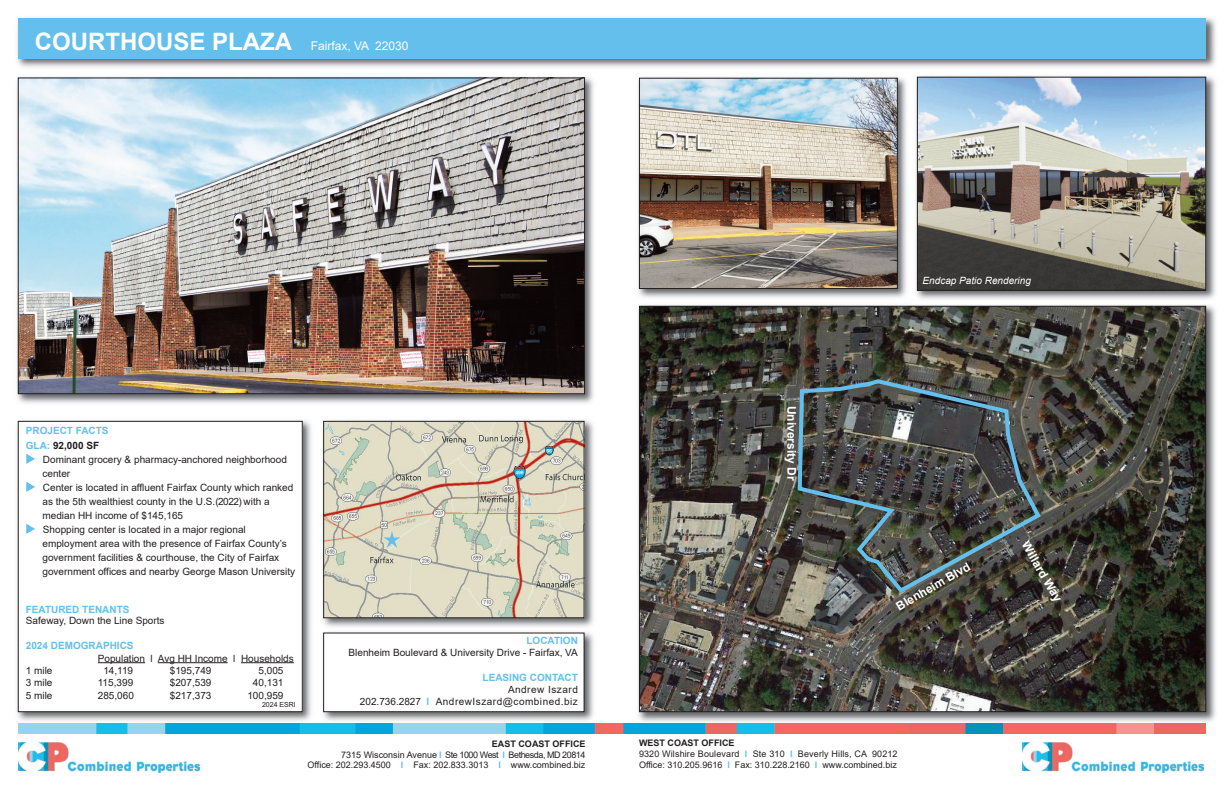
<style>
.page{position:relative;width:1224px;height:792px;background:#fff}
.page>*{position:absolute;margin:0;border:0;box-sizing:border-box;transform-origin:0 0}
.t1{font:700 24px "Arial";color:#fff}
.t2{font:700 12px "Arial";color:#fff}
.t3{font:12px "Arial";color:#fff}
.t4{font:10px/14px "Arial";color:#231f20}
.t5{font:700 10px/15px "Arial";color:#64bfec}
.t6{font:10px/12px "Arial";letter-spacing:.05em;color:#231f20;text-align:right}
.t7{font:italic 10px "Arial";color:#fff}
.t8{font:9px/10.8px "Arial";color:#231f20}
.t9{font:7px "Arial";color:#231f20}
.s1{color:#231f20}
.s2{color:#64bfec}
.s3{font-weight:700;color:#64bfec}
.s4{font-weight:700}
</style>
<div class="page">
<img style="left:319px;top:632px;width:278px;height:92px">
<div style="left:324px;top:633px;width:260px;height:79px;background:#fff"></div>
<div style="left:323px;top:633px;width:261px;height:79px;border:1px solid #231f20"></div>
<img style="left:17px;top:420px;width:299px;height:304px">
<div style="left:18px;top:421px;width:284px;height:291px;background:#fff"></div>
<div style="left:18px;top:421px;width:285px;height:291px;border:1px solid #231f20"></div>
<img style="left:17px;top:17px;width:1199px;height:50px">
<div style="left:18px;top:18px;width:1188px;height:40px;background:#64bfec"></div>
<hr style="left:98px;top:662px;width:47px;height:1px;background:#231f20">
<hr style="left:158px;top:662px;width:70px;height:1px;background:#231f20">
<hr style="left:241px;top:662px;width:53px;height:1px;background:#231f20">
<img style="left:17px;top:77px;width:577px;height:327px">
<img style="left:20px;top:80px;width:563px;height:312px">
<img style="left:323px;top:420px;width:271px;height:207px">
<img style="left:325px;top:423px;width:257px;height:193px">
<div style="left:323px;top:421px;width:261px;height:197px;border:1px solid #231f20"></div>
<svg style="left:384px;top:531px;width:16px;height:17px"></svg>
<img style="left:635px;top:305px;width:581px;height:419px">
<img style="left:641px;top:308px;width:563px;height:402px">
<img style="left:638px;top:77px;width:269px;height:221px">
<img style="left:641px;top:80px;width:255px;height:207px">
<div style="left:639px;top:78px;width:259px;height:211px;border:1px solid #231f20"></div>
<img style="left:916px;top:76px;width:300px;height:224px">
<img style="left:919px;top:79px;width:285px;height:210px">
<div style="left:917px;top:77px;width:289px;height:214px;border:1px solid #231f20"></div>
<img style="left:798px;top:379px;width:243px;height:214px">
<img style="left:18px;top:724px;width:1188px;height:9px">
<img style="left:18px;top:743px;width:181px;height:29px">
<img style="left:1022px;top:743px;width:182px;height:29px">
<h1 class="t1" style="left:35px;top:29px;width:259px">COURTHOUSE PLAZA</h1>
<p class="t3" style="left:311px;top:39px;width:99px">Fairfax, VA 22030</p>
<p class="t5" style="left:26px;top:423px;width:84px">PROJECT FACTS<br>GLA: <span class="s1">92,000 SF</span></p>
<p class="t4" style="left:43px;top:452px;width:246px;text-indent:-17px"><span class="s2">◆</span> Dominant grocery &amp; pharmacy-anchored neighborhood center</p>
<p class="t4" style="left:43px;top:480px;width:252px;text-indent:-17px"><span class="s2">◆</span> Center is located in affluent Fairfax County which ranked as the 5th wealthiest county in the U.S.(2022) with a median HH income of $145,165</p>
<p class="t4" style="left:43px;top:522px;width:254px;text-indent:-17px"><span class="s2">◆</span> Shopping center is located in a major regional employment area with the presence of Fairfax County’s government facilities &amp; courthouse, the City of Fairfax government offices and nearby George Mason University</p>
<p class="t5" style="left:26px;top:602px;width:105px">FEATURED TENANTS</p>
<p class="t4" style="left:26px;top:613px;width:140px">Safeway, Down the Line Sports</p>
<p class="t5" style="left:26px;top:638px;width:109px">2024 DEMOGRAPHICS</p>
<p class="t4" style="left:98px;top:651px;width:198px">Population l Avg HH Income l Households</p>
<p class="t4" style="left:26px;top:663px;width:28px">1 mile</p>
<p class="t4" style="left:103px;top:663px;width:31px">14,119</p>
<p class="t4" style="left:170px;top:663px;width:43px">$195,749</p>
<p class="t4" style="left:258px;top:663px;width:27px">5,005</p>
<p class="t4" style="left:26px;top:675px;width:28px">3 mile</p>
<p class="t4" style="left:98px;top:675px;width:37px">115,399</p>
<p class="t4" style="left:170px;top:675px;width:43px">$207,539</p>
<p class="t4" style="left:253px;top:675px;width:32px">40,131</p>
<p class="t4" style="left:26px;top:688px;width:28px">5 mile</p>
<p class="t4" style="left:98px;top:688px;width:38px">285,060</p>
<p class="t4" style="left:170px;top:688px;width:43px">$217,373</p>
<p class="t4" style="left:247px;top:688px;width:38px">100,959</p>
<p class="t9" style="left:262px;top:700px;width:35px">2024 ESRI</p>
<p class="t5" style="left:526px;top:633px;width:53px">LOCATION</p>
<p class="t4" style="left:349px;top:645px;width:231px">Blenheim Boulevard &amp; University Drive - Fairfax, VA</p>
<p class="t5" style="left:483px;top:670px;width:97px">LEASING CONTACT</p>
<p class="t6" style="left:360px;top:683px;width:220px">Andrew Iszard<br>202.736.2827 <span class="s3">l</span> AndrewIszard@combined.biz</p>
<p class="t8" style="left:307px;top:738px;width:280px;text-align:right"><span class="s4">EAST COAST OFFICE<br></span>7315 Wisconsin Avenue <span class="s3">l</span> Ste 1000 West <span class="s3">l</span> Bethesda, MD 20814<br>Office: 202.293.4500 <span class="s3">l</span> Fax: 202.833.3013 <span class="s3">l</span> www.combined.biz</p>
<p class="t2" style="left:798px;top:406px;width:76px;rotate:90deg">University Dr</p>
<p class="t7" style="left:923px;top:275px;width:110px">Endcap Patio Rendering</p>
<p class="t2" style="left:894px;top:601px;width:85px;rotate:-30deg">Blenheim Blvd</p>
<p class="t2" style="left:1031px;top:539px;width:69px;rotate:60deg">Willard Way</p>
<p class="t8" style="left:639px;top:738px;width:260px"><span class="s4">WEST COAST OFFICE<br></span>9320 Wilshire Boulevard <span class="s3">l</span> Ste 310 <span class="s3">l</span> Beverly Hills, CA 90212<br>Office: 310.205.9616 <span class="s3">l</span> Fax: 310.228.2160 <span class="s3">l</span> www.combined.biz</p>
</div>
